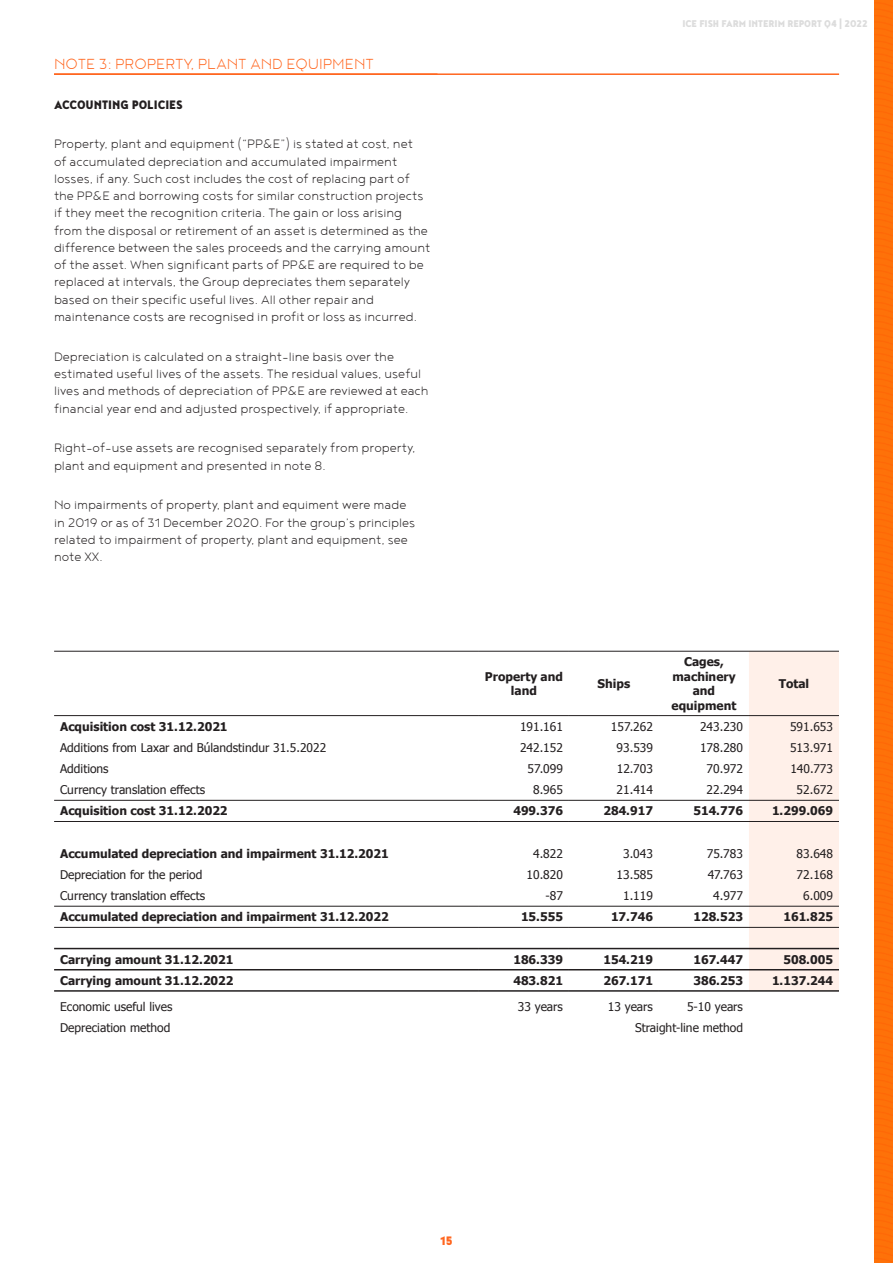
<style>
.page{position:relative;width:893px;height:1263px;background:#fff}
.page>*{position:absolute;margin:0;border:0;box-sizing:border-box;transform-origin:0 0}
.Heading_3{font:300 18px "Noyh W01";color:#ff661f}
.t1{font:300 15px/17.2px "Noyh W01";color:#231f20}
.Normal_BOLD{font:900 15px "Noyh Geometric Slim";color:#231f20}
.t2{font:900 15px "Noyh Geometric Slim";color:#ff661f}
.t3{font:12px "Tahoma";color:#231f20}
.t4{font:700 12px/14.4px "Tahoma";color:#231f20;text-align:center}
.t5{font:900 12px "Noyh Geometric Slim";color:#dcdcdc}
</style>
<div class="page">
<div style="left:875px;top:0;width:18px;height:1263px;background:#fe7109"></div>
<div style="left:749px;top:652px;width:90px;height:338px;background:#fff0e9"></div>
<hr style="left:54px;top:651px;width:425px;height:1px;background:#231f20">
<hr style="left:479px;top:651px;width:90px;height:1px;background:#231f20">
<hr style="left:569px;top:651px;width:90px;height:1px;background:#231f20">
<hr style="left:659px;top:651px;width:90px;height:1px;background:#231f20">
<hr style="left:749px;top:651px;width:90px;height:1px;background:#231f20">
<hr style="left:54px;top:715px;width:425px;height:1px;background:#231f20">
<hr style="left:479px;top:715px;width:90px;height:1px;background:#231f20">
<hr style="left:569px;top:715px;width:90px;height:1px;background:#231f20">
<hr style="left:659px;top:715px;width:90px;height:1px;background:#231f20">
<hr style="left:749px;top:715px;width:90px;height:1px;background:#231f20">
<hr style="left:54px;top:800px;width:425px;height:1px;background:#231f20">
<hr style="left:479px;top:800px;width:90px;height:1px;background:#231f20">
<hr style="left:569px;top:800px;width:90px;height:1px;background:#231f20">
<hr style="left:659px;top:800px;width:90px;height:1px;background:#231f20">
<hr style="left:749px;top:800px;width:90px;height:1px;background:#231f20">
<hr style="left:54px;top:821px;width:425px;height:1px;background:#231f20">
<hr style="left:479px;top:821px;width:90px;height:1px;background:#231f20">
<hr style="left:569px;top:821px;width:90px;height:1px;background:#231f20">
<hr style="left:659px;top:821px;width:90px;height:1px;background:#231f20">
<hr style="left:749px;top:821px;width:90px;height:1px;background:#231f20">
<hr style="left:54px;top:906px;width:425px;height:1px;background:#231f20">
<hr style="left:479px;top:906px;width:90px;height:1px;background:#231f20">
<hr style="left:569px;top:906px;width:90px;height:1px;background:#231f20">
<hr style="left:659px;top:906px;width:90px;height:1px;background:#231f20">
<hr style="left:749px;top:906px;width:90px;height:1px;background:#231f20">
<hr style="left:54px;top:927px;width:425px;height:1px;background:#231f20">
<hr style="left:479px;top:927px;width:90px;height:1px;background:#231f20">
<hr style="left:569px;top:927px;width:90px;height:1px;background:#231f20">
<hr style="left:659px;top:927px;width:90px;height:1px;background:#231f20">
<hr style="left:749px;top:927px;width:90px;height:1px;background:#231f20">
<hr style="left:54px;top:948px;width:425px;height:1px;background:#231f20">
<hr style="left:479px;top:948px;width:90px;height:1px;background:#231f20">
<hr style="left:569px;top:948px;width:90px;height:1px;background:#231f20">
<hr style="left:659px;top:948px;width:90px;height:1px;background:#231f20">
<hr style="left:749px;top:948px;width:90px;height:1px;background:#231f20">
<hr style="left:54px;top:969px;width:425px;height:1px;background:#231f20">
<hr style="left:479px;top:969px;width:90px;height:1px;background:#231f20">
<hr style="left:569px;top:969px;width:90px;height:1px;background:#231f20">
<hr style="left:659px;top:969px;width:90px;height:1px;background:#231f20">
<hr style="left:749px;top:969px;width:90px;height:1px;background:#231f20">
<hr style="left:54px;top:990px;width:425px;height:2px;background:#231f20">
<hr style="left:479px;top:990px;width:90px;height:2px;background:#231f20">
<hr style="left:569px;top:990px;width:90px;height:2px;background:#231f20">
<hr style="left:659px;top:990px;width:90px;height:2px;background:#231f20">
<hr style="left:749px;top:990px;width:90px;height:2px;background:#231f20">
<hr style="left:54px;top:73px;width:785px;height:2px;background:#ff661f">
<p class="Heading_3" style="left:54px;top:54px;width:321px">NOTE 3: PROPERTY, PLANT AND EQUIPMENT</p>
<p class="Normal_BOLD" style="left:54px;top:95px;width:130px">ACCOUNTING POLICIES</p>
<p class="t1" style="left:54px;top:135px;width:378px">Property, plant and equipment (“PP&amp;E”) is stated at cost, net<br>of accumulated depreciation and accumulated impairment losses, if any. Such cost includes the cost of replacing part of the PP&amp;E and borrowing costs for similar construction projects if they meet the recognition criteria. The gain or loss arising from the disposal or retirement of an asset is determined as the difference between the sales proceeds and the carrying amount of the asset. When significant parts of PP&amp;E are required to be replaced at intervals, the Group depreciates them separately based on their specific useful lives. All other repair and maintenance costs are recognised in profit or loss as incurred.</p>
<p class="t1" style="left:54px;top:347px;width:376px">Depreciation is calculated on a straight-line basis over the estimated useful lives of the assets. The residual values, useful lives and methods of depreciation of PP&amp;E are reviewed at each financial year end and adjusted prospectively, if appropriate.</p>
<p class="t1" style="left:54px;top:439px;width:363px">Right-of-use assets are recognised separately from property, plant and equipment and presented in note 8.</p>
<p class="t1" style="left:54px;top:496px;width:363px">No impairments of property, plant and equiment were made in 2019 or as of 31 December 2020. For the group’s principles related to impairment of property, plant and equipment, see note XX.</p>
<p class="t5" style="left:682px;top:16px;width:187px">ICE FISH FARM INTERIM REPORT Q4 | 2022</p>
<p class="t4" style="left:485px;top:668px;width:79px">Property and land</p>
<p class="t4" style="left:598px;top:676px;width:34px">Ships</p>
<p class="t4" style="left:672px;top:654px;width:66px">Cages, machinery and equipment</p>
<p class="t4" style="left:779px;top:676px;width:32px">Total</p>
<p class="t4" style="left:60px;top:718px;width:169px">Acquisition cost 31.12.2021</p>
<p class="t3" style="left:520px;top:718px;width:44px">191.161</p>
<p class="t3" style="left:611px;top:718px;width:44px">157.262</p>
<p class="t3" style="left:700px;top:718px;width:44px">243.230</p>
<p class="t3" style="left:790px;top:718px;width:44px">591.653</p>
<p class="t3" style="left:60px;top:739px;width:268px">Additions from Laxar and Búlandstindur 31.5.2022</p>
<p class="t3" style="left:520px;top:739px;width:44px">242.152</p>
<p class="t3" style="left:617px;top:739px;width:38px">93.539</p>
<p class="t3" style="left:700px;top:739px;width:44px">178.280</p>
<p class="t3" style="left:790px;top:739px;width:44px">513.971</p>
<p class="t3" style="left:60px;top:761px;width:50px">Additions</p>
<p class="t3" style="left:527px;top:761px;width:37px">57.099</p>
<p class="t3" style="left:617px;top:761px;width:38px">12.703</p>
<p class="t3" style="left:707px;top:761px;width:38px">70.972</p>
<p class="t3" style="left:790px;top:761px;width:44px">140.773</p>
<p class="t3" style="left:60px;top:782px;width:146px">Currency translation effects</p>
<p class="t3" style="left:533px;top:782px;width:31px">8.965</p>
<p class="t3" style="left:617px;top:782px;width:38px">21.414</p>
<p class="t3" style="left:707px;top:782px;width:38px">22.294</p>
<p class="t3" style="left:797px;top:782px;width:38px">52.672</p>
<p class="t4" style="left:60px;top:803px;width:169px">Acquisition cost 31.12.2022</p>
<p class="t4" style="left:513px;top:803px;width:51px">499.376</p>
<p class="t4" style="left:603px;top:803px;width:51px">284.917</p>
<p class="t4" style="left:693px;top:803px;width:51px">514.776</p>
<p class="t4" style="left:772px;top:803px;width:63px">1.299.069</p>
<p class="t4" style="left:60px;top:845px;width:330px">Accumulated depreciation and impairment 31.12.2021</p>
<p class="t3" style="left:533px;top:845px;width:31px">4.822</p>
<p class="t3" style="left:623px;top:845px;width:31px">3.043</p>
<p class="t3" style="left:707px;top:845px;width:38px">75.783</p>
<p class="t3" style="left:797px;top:845px;width:38px">83.648</p>
<p class="t3" style="left:60px;top:867px;width:144px">Depreciation for the period</p>
<p class="t3" style="left:527px;top:867px;width:38px">10.820</p>
<p class="t3" style="left:617px;top:867px;width:38px">13.585</p>
<p class="t3" style="left:708px;top:867px;width:37px">47.763</p>
<p class="t3" style="left:797px;top:867px;width:38px">72.168</p>
<p class="t3" style="left:60px;top:888px;width:146px">Currency translation effects</p>
<p class="t3" style="left:545px;top:888px;width:19px">-87</p>
<p class="t3" style="left:623px;top:888px;width:31px">1.119</p>
<p class="t3" style="left:713px;top:888px;width:31px">4.977</p>
<p class="t3" style="left:803px;top:888px;width:31px">6.009</p>
<p class="t4" style="left:60px;top:909px;width:330px">Accumulated depreciation and impairment 31.12.2022</p>
<p class="t4" style="left:521px;top:909px;width:43px">15.555</p>
<p class="t4" style="left:611px;top:909px;width:43px">17.746</p>
<p class="t4" style="left:693px;top:909px;width:51px">128.523</p>
<p class="t4" style="left:783px;top:909px;width:51px">161.825</p>
<p class="t4" style="left:60px;top:951px;width:175px">Carrying amount 31.12.2021</p>
<p class="t4" style="left:513px;top:951px;width:51px">186.339</p>
<p class="t4" style="left:603px;top:951px;width:51px">154.219</p>
<p class="t4" style="left:693px;top:951px;width:51px">167.447</p>
<p class="t4" style="left:783px;top:951px;width:51px">508.005</p>
<p class="t4" style="left:60px;top:973px;width:175px">Carrying amount 31.12.2022</p>
<p class="t4" style="left:513px;top:973px;width:51px">483.821</p>
<p class="t4" style="left:603px;top:973px;width:51px">267.171</p>
<p class="t4" style="left:693px;top:973px;width:51px">386.253</p>
<p class="t4" style="left:772px;top:973px;width:63px">1.137.244</p>
<p class="t3" style="left:60px;top:998px;width:114px">Economic useful lives</p>
<p class="t3" style="left:518px;top:998px;width:47px">33 years</p>
<p class="t3" style="left:608px;top:998px;width:47px">13 years</p>
<p class="t3" style="left:687px;top:998px;width:57px">5-10 years</p>
<p class="t3" style="left:60px;top:1019px;width:112px">Depreciation method</p>
<p class="t3" style="left:635px;top:1019px;width:109px">Straight-line method</p>
<p class="t2" style="left:441px;top:1231px;width:13px">15</p>
</div>
